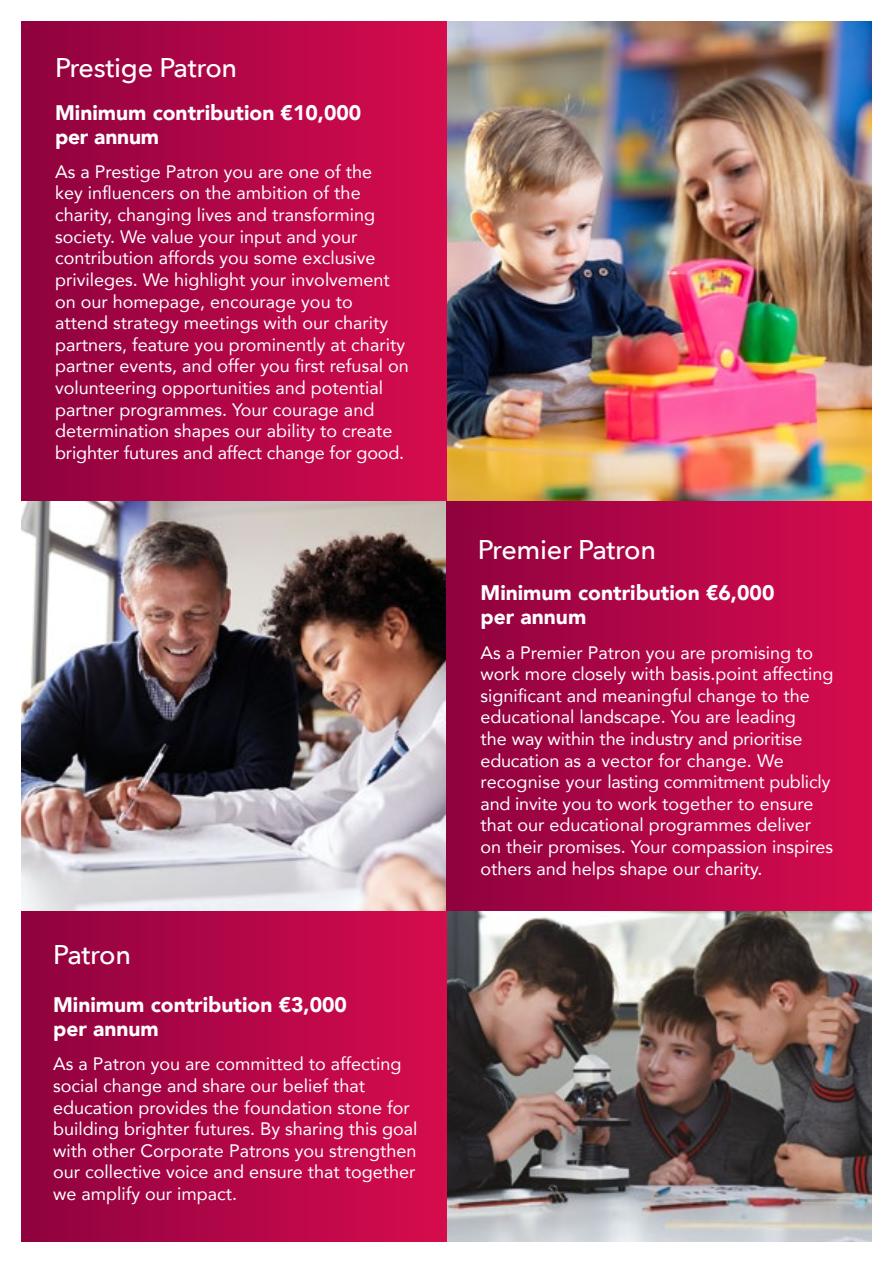
<style>
.page{position:relative;width:893px;height:1263px;background:#fff}
.page>*{position:absolute;margin:0;border:0;box-sizing:border-box;transform-origin:0 0}
.t1{font:500 27px "Avenir Next";letter-spacing:-.01em;color:#fff}
.t2{font:900 21px/24px "Avenir";color:#fff}
.t3{font:18px/21.6px "Avenir";color:#fff}
</style>
<div class="page">
<img style="left:446px;top:21px;width:426px;height:481px">
<div style="left:21px;top:21px;width:425px;height:481px;background:linear-gradient(to right,#8e023f,#d60c4e)"></div>
<img style="left:446px;top:910px;width:426px;height:332px">
<div style="left:21px;top:910px;width:425px;height:332px;background:linear-gradient(to right,#8e023f,#d60c4e)"></div>
<img style="left:21px;top:502px;width:425px;height:408px">
<div style="left:446px;top:502px;width:426px;height:408px;background:linear-gradient(to right,#8e023f,#d60c4e)"></div>
<h1 class="t1" style="left:55px;top:45px;width:184px">Prestige Patron</h1>
<p class="t2" style="left:55px;top:100px;width:308px">Minimum contribution €10,000 per annum</p>
<p class="t3" style="left:55px;top:160px;width:355px">As a Prestige Patron you are one of the<br>key influencers on the ambition of the charity, changing lives and transforming society. We value your input and your contribution affords you some exclusive privileges. We highlight your involvement on our homepage, encourage you to attend strategy meetings with our charity partners, feature you prominently at charity partner events, and offer you first refusal on volunteering opportunities and potential partner programmes. Your courage and determination shapes our ability to create brighter futures and affect change for good.</p>
<h1 class="t1" style="left:53px;top:931px;width:79px">Patron</h1>
<p class="t2" style="left:53px;top:992px;width:295px">Minimum contribution €3,000 per annum</p>
<p class="t3" style="left:53px;top:1053px;width:366px">As a Patron you are committed to affecting social change and share our belief that education provides the foundation stone for building brighter futures. By sharing this goal with other Corporate Patrons you strengthen our collective voice and ensure that together we amplify our impact.</p>
<h1 class="t1" style="left:478px;top:526px;width:180px">Premier Patron</h1>
<p class="t2" style="left:480px;top:580px;width:295px">Minimum contribution €6,000 per annum</p>
<p class="t3" style="left:480px;top:641px;width:354px">As a Premier Patron you are promising to work more closely with basis.point affecting significant and meaningful change to the educational landscape. You are leading<br>the way within the industry and prioritise education as a vector for change. We recognise your lasting commitment publicly and invite you to work together to ensure that our educational programmes deliver on their promises. Your compassion inspires others and helps shape our charity.</p>
</div>
